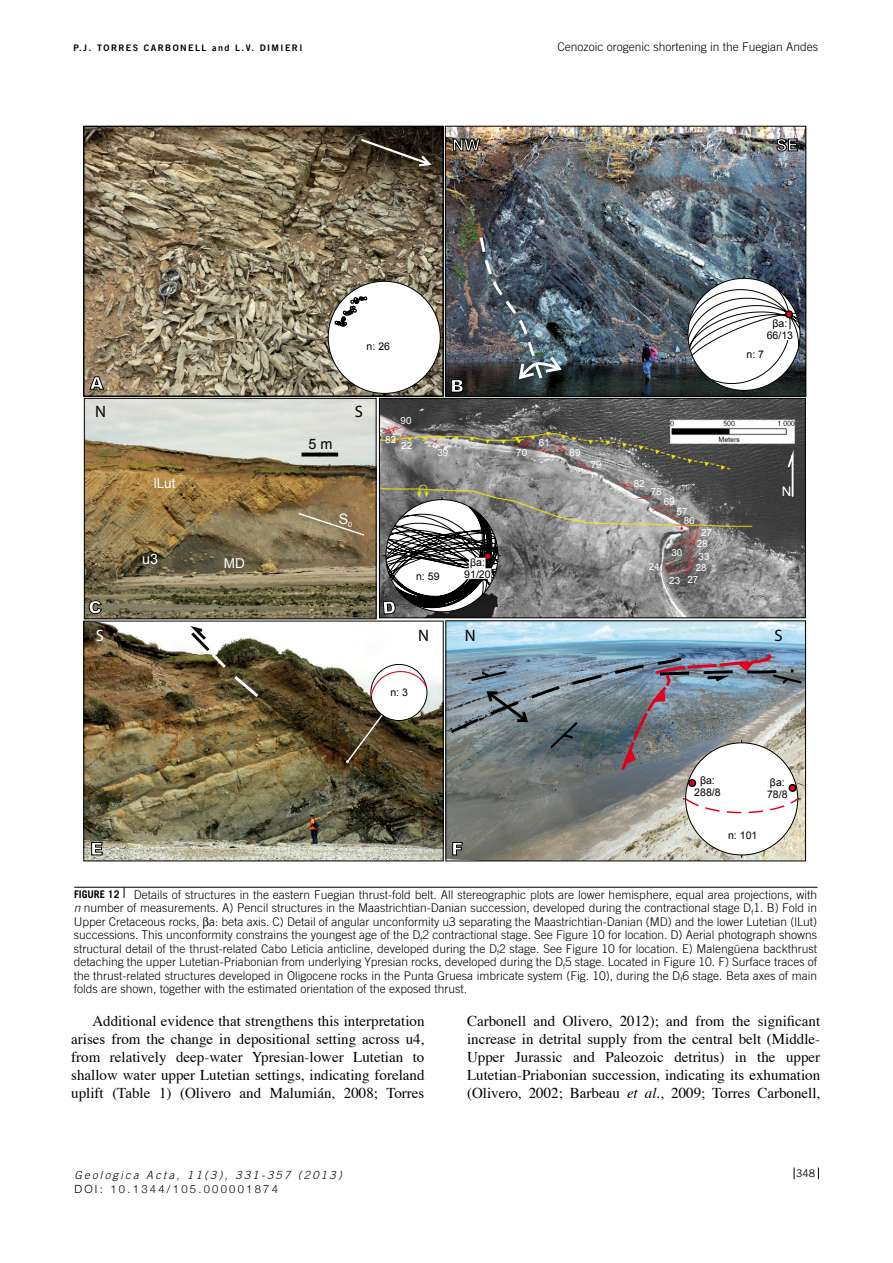
<style>
.page{position:relative;width:893px;height:1263px;background:#fff}
.page>*{position:absolute;margin:0;border:0;box-sizing:border-box;transform-origin:0 0}
.t1{font:900 17.4px "Arial";color:#fff}
.t2{font:italic 16.5px "Arial";color:#000}
.t3{font:700 16.5px "Arial";color:#fff}
.t4{font:italic 16.5px "Arial";color:#fff}
.t5{font:15px/18px "Times";color:#000;text-align:justify}
.t6{font:14.4px "Arial";color:#fff}
.t7{font:14.4px "Arial";color:#000}
.t8{font:13.5px "Arial";color:#fff}
.t9{font:13.35px "Arial";color:#fff}
.t10{font:300 12px/13.5px "Trade Gothic";color:#000;text-align:justify}
.t11{font:italic 300 11.25px "Trade Gothic";letter-spacing:.2em;color:#000}
.t12{font:300 11.25px "Helvetica Neue";letter-spacing:.2em;color:#000}
.t13{font:10.5px/11.9px "Arial";color:#000;text-align:center}
.t14{font:700 10.5px "Trade Gothic";color:#000}
.t15{font:10.5px "Trade Gothic";color:#000}
.t16{font:9.9px/9px "Arial";color:#fff}
.t17{font:9px "Trade Gothic Bold Two";letter-spacing:.16em;color:#000}
.s1{font-style:italic}
</style>
<div class="page">
<svg style="left:794px;top:1167px;width:1px;height:12px"></svg>
<svg style="left:818px;top:1167px;width:1px;height:12px"></svg>
<img style="left:85px;top:128px;width:356px;height:267px">
<div style="left:83px;top:126px;width:360px;height:271px;border:1px solid #000"></div>
<img style="left:85px;top:623px;width:357px;height:236px">
<div style="left:83px;top:621px;width:361px;height:240px;border:1px solid #000"></div>
<svg style="left:186px;top:623px;width:75px;height:77px"></svg>
<img style="left:447px;top:622px;width:357px;height:237px">
<div style="left:445px;top:620px;width:361px;height:241px;border:1px solid #000"></div>
<svg style="left:359px;top:137px;width:75px;height:31px;background:#3f372c"></svg>
<img style="left:447px;top:128px;width:357px;height:267px">
<div style="left:445px;top:126px;width:361px;height:271px;border:1px solid #000"></div>
<img style="left:477px;top:231px;width:87px;height:151px">
<svg style="left:684px;top:275px;width:119px;height:119px"></svg>
<svg style="left:89px;top:376px;width:16px;height:14px"></svg>
<svg style="left:451px;top:379px;width:13px;height:14px"></svg>
<img style="left:381px;top:400px;width:423px;height:216px">
<div style="left:379px;top:398px;width:427px;height:220px;border:1px solid #000"></div>
<svg style="left:786px;top:444px;width:8px;height:54px"></svg>
<img style="left:86px;top:400px;width:288px;height:217px">
<div style="left:84px;top:398px;width:292px;height:221px;border:1px solid #000"></div>
<svg style="left:297px;top:512px;width:69px;height:25px;background:#998666"></svg>
<div style="left:319px;top:453px;width:19px;height:3px;border:1px solid #000"></div>
<div style="left:302px;top:453px;width:18px;height:3px;border:1px solid #000"></div>
<svg style="left:91px;top:842px;width:12px;height:14px"></svg>
<svg style="left:452px;top:842px;width:11px;height:14px"></svg>
<div style="left:328px;top:281px;width:112px;height:112px;background:#fff;border-radius:50%"></div>
<svg style="left:335px;top:296px;width:32px;height:31px"></svg>
<div style="left:686px;top:743px;width:112px;height:112px;background:#fff;border-radius:50%"></div>
<img style="left:448px;top:651px;width:355px;height:122px">
<svg style="left:683px;top:797px;width:117px;height:17px"></svg>
<svg style="left:690px;top:781px;width:4px;height:4px"></svg>
<div style="left:688px;top:779px;width:8px;height:8px;border:1px solid #000;border-radius:50%"></div>
<div style="left:789px;top:785px;width:7px;height:6px;background:#e2001a;border-radius:50%"></div>
<div style="left:789px;top:784px;width:8px;height:8px;border:1px solid #000;border-radius:50%"></div>
<div style="left:371px;top:664px;width:56px;height:56px;background:#fff;border-radius:50%"></div>
<div style="left:371px;top:664px;width:56px;height:57px;border:1px solid #000;border-radius:50%"></div>
<svg style="left:370px;top:670px;width:58px;height:28px"></svg>
<svg style="left:345px;top:706px;width:44px;height:58px;background:#574a32"></svg>
<svg style="left:453px;top:138px;width:28px;height:14px"></svg>
<svg style="left:776px;top:138px;width:22px;height:14px"></svg>
<svg style="left:88px;top:600px;width:14px;height:14px"></svg>
<hr style="left:74px;top:887px;width:743px;height:1px;background:#000">
<svg style="left:382px;top:496px;width:120px;height:119px"></svg>
<p class="t17" style="left:73px;top:43px;width:231px">P.J. TORRES CARBON ELL and L.V. DIMIERI</p>
<p class="t10" style="left:557px;top:40px;width:262px">Cenozoic orogenic shortening in the Fuegian Andes</p>
<h2 class="t3" style="left:452px;top:134px;width:29px">NW</h2>
<h2 class="t3" style="left:776px;top:134px;width:24px">SE</h2>
<p class="t13" style="left:367px;top:340px;width:25px">n: 26</p>
<p class="t13" style="left:767px;top:318px;width:28px">βa:<br>66/13</p>
<p class="t13" style="left:747px;top:348px;width:19px">n: 7</p>
<h1 class="t1" style="left:90px;top:370px;width:15px">A</h1>
<h1 class="t1" style="left:450px;top:373px;width:15px">B</h1>
<p class="t16" style="left:401px;top:417px;width:12px">90</p>
<p class="t16" style="left:385px;top:435px;width:12px">82</p>
<p class="t16" style="left:401px;top:441px;width:12px">22</p>
<p class="t16" style="left:437px;top:448px;width:12px">39</p>
<p class="t16" style="left:516px;top:448px;width:12px">70</p>
<h2 class="t2" style="left:95px;top:402px;width:12px">N</h2>
<h2 class="t2" style="left:355px;top:402px;width:10px">S</h2>
<p class="t7" style="left:308px;top:434px;width:25px">5 m</p>
<h1 class="t1" style="left:88px;top:594px;width:15px">C</h1>
<p class="t8" style="left:154px;top:474px;width:23px">lLut</p>
<p class="t6" style="left:142px;top:550px;width:18px">u3</p>
<p class="t8" style="left:224px;top:554px;width:23px">MD</p>
<p class="t6" style="left:339px;top:510px;width:15px">S<sub>0</sub></p>
<p class="t13" style="left:416px;top:571px;width:25px">n: 59</p>
<p class="t13" style="left:464px;top:557px;width:28px">βa:<br>91/20</p>
<p class="t16" style="left:539px;top:438px;width:12px">61</p>
<p class="t16" style="left:569px;top:448px;width:12px">89</p>
<p class="t16" style="left:591px;top:461px;width:12px">79</p>
<p class="t16" style="left:634px;top:479px;width:12px">82</p>
<p class="t16" style="left:651px;top:487px;width:12px">78</p>
<p class="t16" style="left:664px;top:497px;width:12px">69</p>
<p class="t16" style="left:649px;top:562px;width:12px">24</p>
<p class="t16" style="left:684px;top:507px;width:12px;text-indent:-7px">57<br>86</p>
<p class="t16" style="left:697px;top:526px;width:17px;line-height:11.6px;text-align:center">27<br>28</p>
<p class="t16" style="left:671px;top:548px;width:12px">30</p>
<p class="t16" style="left:699px;top:552px;width:12px">33</p>
<p class="t16" style="left:696px;top:563px;width:12px">28</p>
<p class="t16" style="left:669px;top:576px;width:31px">23 27</p>
<p class="t9" style="left:782px;top:482px;width:11px">N</p>
<h2 class="t4" style="left:96px;top:625px;width:10px">S</h2>
<h2 class="t2" style="left:418px;top:625px;width:12px">N</h2>
<h2 class="t2" style="left:465px;top:625px;width:12px">N</h2>
<h2 class="t2" style="left:774px;top:625px;width:10px">S</h2>
<p class="t13" style="left:390px;top:687px;width:19px">n: 3</p>
<h1 class="t1" style="left:90px;top:836px;width:14px">E</h1>
<h1 class="t1" style="left:451px;top:836px;width:13px">F</h1>
<p class="t13" style="left:694px;top:775px;width:28px">βa:<br>288/8</p>
<p class="t13" style="left:767px;top:776px;width:22px;text-align:left">βa:<br>78/8</p>
<p class="t13" style="left:728px;top:829px;width:31px">n: 101</p>
<p class="t14" style="left:74px;top:888px;width:47px">FIGURE 12</p>
<p class="t10" style="left:74px;top:888px;width:745px;text-indent:60px">Details of structures in the eastern Fuegian thrust-fold belt. All stereographic plots are lower hemisphere, equal area projections, with <span class="s1">n</span> number of measurements. A) Pencil structures in the Maastrichtian-Danian succession, developed during the contractional stage D<sub>f</sub>1. B) Fold in Upper Cretaceous rocks, a: beta axis. C) Detail of angular unconformity u3 separating the Maastrichtian-Danian (MD) and the lower Lutetian (lLut) successions. This unconformity constrains the youngest age of the D<sub>f</sub>2 contractional stage. See Figure 10 for location. D) Aerial photograph showns structural detail of the thrust-related Cabo Leticia anticline, developed during the D<sub>f</sub>2 stage. See Figure 10 for location. E) Malengüena backthrust detaching the upper Lutetian-Priabonian from underlying Ypresian rocks, developed during the D<sub>f</sub>5 stage. Located in Figure 10. F) Surface traces of the thrust-related structures developed in Oligocene rocks in the Punta Gruesa imbricate system (Fig. 10), during the D<sub>f</sub>6 stage. Beta axes of main folds are shown, together with the estimated orientation of the exposed thrust.</p>
<p class="t5" style="left:71px;top:1011px;width:355px;text-indent:21px">Additional evidence that strengthens this interpretation arises from the change in depositional setting across u4, from relatively deep-water Ypresian-lower Lutetian to shallow water upper Lutetian settings, indicating foreland uplift (Table 1) (Olivero and Malumián, 2008; Torres</p>
<p class="t5" style="left:467px;top:1011px;width:355px">Carbonell and Olivero, 2012); and from the significant increase in detrital supply from the central belt (Middle-Upper Jurassic and Paleozoic detritus) in the upper Lutetian-Priabonian succession, indicating its exhumation (Olivero, 2002; Barbeau <span class="s1">et al</span>., 2009; Torres Carbonell,</p>
<p class="t11" style="left:74px;top:1168px;width:269px">Geologica Acta, 11(3), 331-357 (2013)</p>
<p class="t12" style="left:74px;top:1181px;width:205px">DOI: 10.1344/105.000001874</p>
<p class="t15" style="left:796px;top:1167px;width:21px">348</p>
</div>
